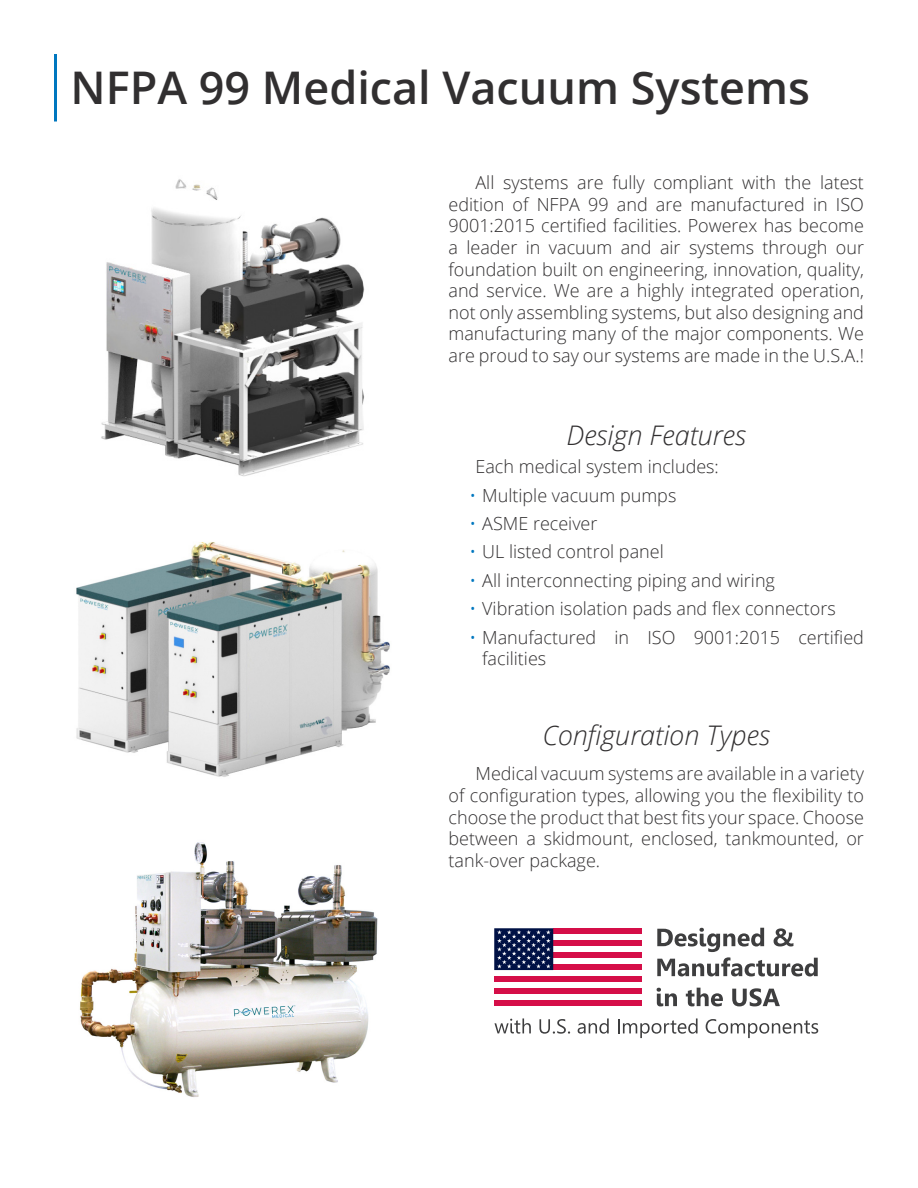
<style>
.page{position:relative;width:918px;height:1188px;background:#fff}
.page>*{position:absolute;margin:0;border:0;box-sizing:border-box;transform-origin:0 0}
.t1{font:600 45px "Open Sans";color:#312f30}
.t2{font:italic 300 27px "Open Sans";color:#312f30}
.t3{font:300 18px/21.6px "Open Sans";color:#312f30;text-align:justify}
.s1{color:#0077bf}
</style>
<div class="page">
<hr style="left:54px;top:54px;width:3px;height:68px;background:#0077bf">
<img style="left:76px;top:542px;width:314px;height:235px">
<img style="left:79px;top:842px;width:299px;height:255px">
<div style="left:553px;top:928px;width:89px;height:6px;background:#d50e48"></div>
<div style="left:553px;top:940px;width:89px;height:6px;background:#d50e48"></div>
<div style="left:553px;top:952px;width:89px;height:6px;background:#d50e48"></div>
<div style="left:553px;top:964px;width:89px;height:6px;background:#d50e48"></div>
<div style="left:494px;top:976px;width:148px;height:6px;background:#d50e48"></div>
<div style="left:494px;top:988px;width:148px;height:6px;background:#d50e48"></div>
<div style="left:494px;top:1000px;width:148px;height:6px;background:#d50e48"></div>
<svg style="left:494px;top:928px;width:59px;height:42px"></svg>
<svg style="left:657px;top:928px;width:161px;height:48px"></svg>
<svg style="left:657px;top:988px;width:20px;height:18px"></svg>
<svg style="left:686px;top:988px;width:37px;height:18px"></svg>
<svg style="left:732px;top:988px;width:48px;height:18px"></svg>
<svg style="left:494px;top:1018px;width:37px;height:16px"></svg>
<svg style="left:539px;top:1019px;width:31px;height:15px"></svg>
<svg style="left:578px;top:1018px;width:31px;height:16px"></svg>
<svg style="left:618px;top:1018px;width:80px;height:20px"></svg>
<svg style="left:706px;top:1019px;width:112px;height:19px"></svg>
<img style="left:101px;top:179px;width:264px;height:298px">
<h1 class="t1" style="left:71px;top:57px;width:741px">NFPA 99 Medical Vacuum Systems</h1>
<p class="t3" style="left:449px;top:171px;width:417px;text-indent:27px">All systems are fully compliant with the latest edition of NFPA 99 and are manufactured in ISO 9001:2015 certified facilities. Powerex has become a leader in vacuum and air systems through our foundation built on engineering, innovation, quality, and service. We are a highly integrated operation, not only assembling systems, but also designing and manufacturing many of the major components. We are proud to say our systems are made in the U.S.A.!</p>
<h2 class="t2" style="left:567px;top:417px;width:181px">Design Features</h2>
<p class="t3" style="left:476px;top:456px;width:245px">Each medical system includes:</p>
<p class="t3" style="left:469px;top:484px;width:208px"><span class="s1">•</span> Multiple vacuum pumps</p>
<p class="t3" style="left:469px;top:512px;width:130px"><span class="s1">•</span> ASME receiver</p>
<p class="t3" style="left:469px;top:541px;width:196px"><span class="s1">•</span> UL listed control panel</p>
<p class="t3" style="left:469px;top:569px;width:307px"><span class="s1">•</span> All interconnecting piping and wiring</p>
<p class="t3" style="left:469px;top:597px;width:368px"><span class="s1">•</span> Vibration isolation pads and flex connectors</p>
<p class="t3" style="left:482px;top:626px;width:383px;text-indent:-13px"><span class="s1">•</span> Manufactured in ISO 9001:2015 certified facilities</p>
<h2 class="t2" style="left:543px;top:717px;width:229px">Configuration Types</h2>
<p class="t3" style="left:449px;top:763px;width:417px;text-indent:27px">Medical vacuum systems are available in a variety of configuration types, allowing you the flexibility to choose the product that best fits your space. Choose between a skidmount, enclosed, tankmounted, or tank-over package.</p>
</div>
